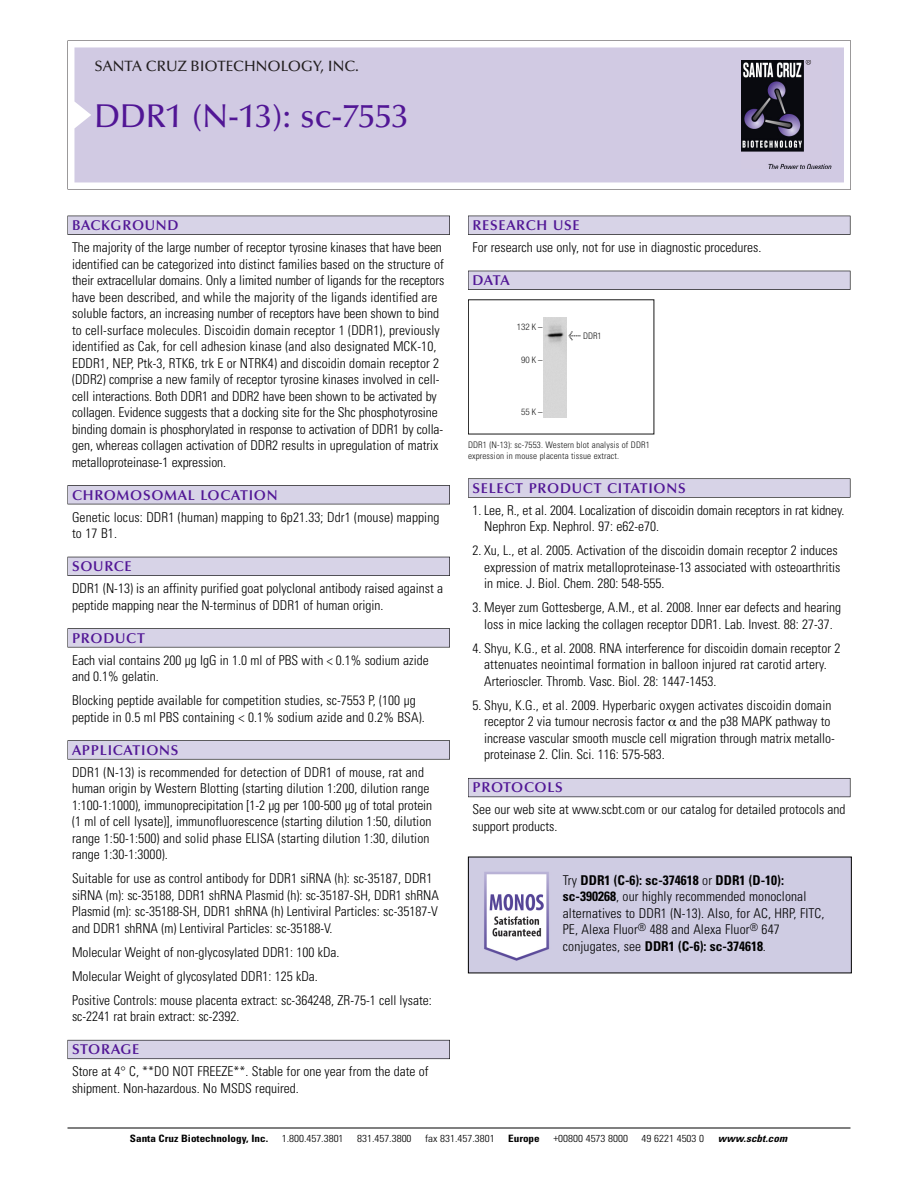
<style>
.page{position:relative;width:918px;height:1188px;background:#fff}
.page>*{position:absolute;margin:0;border:0;box-sizing:border-box;transform-origin:0 0}
.t1{font:500 33px "Optima";color:#511695}
.t2{font:500 15px "Optima";color:#231f20}
.t3{font:600 14.25px "Optima";letter-spacing:.05em;color:#511695}
.t4{font:300 condensed 13.5px/16.5px "Univers";color:#000}
.t5{font:300 condensed 10.2px "Univers";color:#000;scale:1.1 1}
.t6{font:700 condensed 10.2px "Univers";color:#000;scale:1.1 1}
.t7{font:italic 700 condensed 10.2px "Univers";letter-spacing:.005em;color:#000;scale:1.1 1}
.t8{font:9px/10.5px "Univers Condensed Light+YRECNV";letter-spacing:.015em;color:#191919}
.t9{font:9px "Helvetica Neue Light Cond+GLIJDC";color:#191919}
.s1{font-family:"Meta Plus Book Roman+HFYGEV";font-size:10.5px}
.s2{font-weight:700}
</style>
<div class="page">
<svg style="left:68px;top:40px;width:783px;height:149px"></svg>
<div style="left:74px;top:47px;width:770px;height:135px;background:#d1cae3"></div>
<img style="left:741px;top:60px;width:90px;height:108px">
<div style="left:68px;top:216px;width:382px;height:19px;background:#525155"></div>
<div style="left:68px;top:216px;width:381px;height:18px;background:#d7d3e7"></div>
<div style="left:68px;top:485px;width:382px;height:19px;background:#525155"></div>
<div style="left:68px;top:486px;width:381px;height:18px;background:#d7d3e7"></div>
<div style="left:68px;top:557px;width:382px;height:19px;background:#525158"></div>
<div style="left:68px;top:557px;width:381px;height:18px;background:#d7d3e7"></div>
<div style="left:68px;top:628px;width:382px;height:19px;background:#575759"></div>
<div style="left:68px;top:629px;width:381px;height:18px;background:#d7d3e7"></div>
<svg style="left:68px;top:740px;width:382px;height:20px"></svg>
<div style="left:68px;top:741px;width:381px;height:18px;background:#d7d3e7"></div>
<div style="left:68px;top:1040px;width:382px;height:19px;background:#66646e"></div>
<div style="left:68px;top:1040px;width:381px;height:18px;background:#d7d3e7"></div>
<div style="left:468px;top:216px;width:382px;height:19px;background:#525155"></div>
<div style="left:468px;top:216px;width:382px;height:18px;background:#d7d3e7"></div>
<div style="left:468px;top:271px;width:382px;height:19px;background:#515055"></div>
<div style="left:468px;top:271px;width:382px;height:18px;background:#d7d3e7"></div>
<div style="left:468px;top:478px;width:382px;height:20px;background:#666"></div>
<div style="left:468px;top:479px;width:382px;height:18px;background:#d7d3e7"></div>
<div style="left:468px;top:778px;width:382px;height:19px;background:#5b5961"></div>
<div style="left:468px;top:779px;width:382px;height:18px;background:#d7d3e7"></div>
<hr style="left:68px;top:1128px;width:782px;height:1px;background:#000">
<img style="left:544px;top:317px;width:22px;height:101px">
<img style="left:470px;top:859px;width:380px;height:112px">
<p class="t2" style="left:94px;top:61px;width:266px">SANTA CRUZ BIOTECHNOLOGY, INC.</p>
<h1 class="t1" style="left:94px;top:103px;width:315px">DDR1 (N-13): sc-7553</h1>
<p class="t3" style="left:72px;top:219px;width:108px">BACKGROUND</p>
<p class="t4" style="left:72px;top:240px;width:374px">The majority of the large number of receptor tyrosine kinases that have been identified can be categorized into distinct families based on the structure of their extracellular domains. Only a limited number of ligands for the receptors have been described, and while the majority of the ligands identified are soluble factors, an increasing number of receptors have been shown to bind to cell-surface molecules. Discoidin domain receptor 1 (DDR1), previously identified as Cak, for cell adhesion kinase (and also designated MCK-10, EDDR1, NEP, Ptk-3, RTK6, trk E or NTRK4) and discoidin domain receptor 2 (DDR2) comprise a new family of receptor tyrosine kinases involved in cell&shy;cell interactions. Both DDR1 and DDR2 have been shown to be activated by collagen. Evidence suggests that a docking site for the Shc phosphotyrosine binding domain is phosphorylated in response to activation of DDR1 by colla&shy;gen, whereas collagen activation of DDR2 results in upregulation of matrix metalloproteinase-1 expression.</p>
<p class="t3" style="left:72px;top:489px;width:207px">CHROMOSOMAL LOCATION</p>
<p class="t4" style="left:72px;top:510px;width:369px">Genetic locus: DDR1 (human) mapping to 6p21.33; Ddr1 (mouse) mapping to 17 B1.</p>
<p class="t3" style="left:72px;top:561px;width:61px">SOURCE</p>
<p class="t4" style="left:72px;top:581px;width:373px">DDR1 (N-13) is an affinity purified goat polyclonal antibody raised against a peptide mapping near the N-terminus of DDR1 of human origin.</p>
<p class="t3" style="left:72px;top:632px;width:74px">PRODUCT</p>
<p class="t4" style="left:72px;top:653px;width:358px">Each vial contains 200 µg IgG in 1.0 ml of PBS with &lt; 0.1% sodium azide and 0.1% gelatin.</p>
<p class="t4" style="left:72px;top:693px;width:354px">Blocking peptide available for competition studies, sc-7553 P, (100 µg peptide in 0.5 ml PBS containing &lt; 0.1% sodium azide and 0.2% BSA).</p>
<p class="t3" style="left:72px;top:744px;width:108px">APPLICATIONS</p>
<p class="t4" style="left:72px;top:765px;width:362px">DDR1 (N-13) is recommended for detection of DDR1 of mouse, rat and human origin by Western Blotting (starting dilution 1:200, dilution range 1:100-1:1000), immunoprecipitation [1-2 µg per 100-500 µg of total protein (1 ml of cell lysate)], immunofluorescence (starting dilution 1:50, dilution range 1:50-1:500) and solid phase ELISA (starting dilution 1:30, dilution range 1:30-1:3000).</p>
<p class="t4" style="left:72px;top:871px;width:368px">Suitable for use as control antibody for DDR1 siRNA (h): sc-35187, DDR1 siRNA (m): sc-35188, DDR1 shRNA Plasmid (h): sc-35187-SH, DDR1 shRNA Plasmid (m): sc-35188-SH, DDR1 shRNA (h) Lentiviral Particles: sc-35187-V and DDR1 shRNA (m) Lentiviral Particles: sc-35188-V.</p>
<p class="t4" style="left:72px;top:941px;width:361px;line-height:24px">Molecular Weight of non-glycosylated DDR1: 100 kDa.<br>Molecular Weight of glycosylated DDR1: 125 kDa.<br>Positive Controls: mouse placenta extract: sc-364248, ZR-75-1 cell lysate:</p>
<p class="t4" style="left:72px;top:1009px;width:169px">sc-2241 rat brain extract: sc-2392.</p>
<p class="t3" style="left:72px;top:1044px;width:69px">STORAGE</p>
<p class="t4" style="left:72px;top:1064px;width:358px">Store at 4° C, **DO NOT FREEZE**. Stable for one year from the date of shipment. Non-hazardous. No MSDS required.</p>
<p class="t3" style="left:473px;top:219px;width:109px">RESEARCH USE</p>
<p class="t4" style="left:473px;top:240px;width:290px">For research use only, not for use in diagnostic procedures.</p>
<p class="t3" style="left:473px;top:275px;width:39px">DATA</p>
<p class="t9" style="left:517px;top:323px;width:28px">132 K –</p>
<p class="t9" style="left:521px;top:356px;width:23px">90K–</p>
<p class="t9" style="left:521px;top:409px;width:23px">55K–</p>
<p class="t8" style="left:568px;top:331px;width:35px"><span class="s1">&lt;</span> DDR1</p>
<p class="t8" style="left:468px;top:440px;width:183px">DDR1 (N-13): sc-7553. Western blot analysis of DDR1 expression in mouse placenta tissue extract.</p>
<p class="t3" style="left:473px;top:482px;width:215px">SELECT PRODUCT CITATIONS</p>
<p class="t4" style="left:484px;top:503px;width:362px;text-indent:-12px">1. Lee, R., et al. 2004. Localization of discoidin domain receptors in rat kidney.<br>Nephron Exp. Nephrol. 97: e62-e70.</p>
<p class="t4" style="left:484px;top:544px;width:358px;text-indent:-12px">2. Xu, L., et al. 2005. Activation of the discoidin domain receptor 2 induces expression of matrix metalloproteinase-13 associated with osteoarthritis in mice. J. Biol. Chem. 280: 548-555.</p>
<p class="t4" style="left:473px;top:601px;width:370px;text-align:center">3. Meyer zum Gottesberge, A.M., et al. 2008. Inner ear defects and hearing loss in mice lacking the collagen receptor DDR1. Lab. Invest. 88: 27-37.</p>
<p class="t4" style="left:484px;top:641px;width:358px;text-indent:-12px">4. Shyu, K.G., et al. 2008. RNA interference for discoidin domain receptor 2 attenuates neointimal formation in balloon injured rat carotid artery.<br>Arterioscler. Thromb. Vasc. Biol. 28: 1447-1453.</p>
<p class="t4" style="left:484px;top:698px;width:352px;text-indent:-12px">5. Shyu, K.G., et al. 2009. Hyperbaric oxygen activates discoidin domain receptor 2 via tumour necrosis factor and the p38 MAPK pathway to increase vascular smooth muscle cell migration through matrix metallo&shy;proteinase 2. Clin. Sci. 116: 575-583.</p>
<p class="t3" style="left:473px;top:782px;width:92px">PROTOCOLS</p>
<p class="t4" style="left:473px;top:803px;width:375px">See our web site at www.scbt.com or our catalog for detailed protocols and support products.</p>
<p class="t4" style="left:563px;top:873px;width:263px">Try <span class="s2">DDR1 (C-6): sc-374618</span> or <span class="s2">DDR1 (D-10): sc-390268</span>, our highly recommended monoclonal alternatives to DDR1 (N-13). Also, for AC, HRP, FITC, PE, Alexa Fluor<sup>®</sup> 488 and Alexa Fluor<sup>®</sup> 647 conjugates, see <span class="s2">DDR1 (C-6): sc-374618</span>.</p>
<p class="t6" style="left:130px;top:1135px;width:127px">Santa Cruz Biotechnology, Inc.</p>
<p class="t5" style="left:282px;top:1135px;width:58px">1.800.457.3801</p>
<p class="t5" style="left:357px;top:1135px;width:51px">831.457.3800</p>
<p class="t5" style="left:425px;top:1135px;width:65px">fax 831.457.3801</p>
<p class="t6" style="left:508px;top:1135px;width:30px">Europe</p>
<p class="t5" style="left:553px;top:1135px;width:69px">+00800 4573 8000</p>
<p class="t5" style="left:642px;top:1135px;width:58px">49 6221 4503 0</p>
<p class="t7" style="left:718px;top:1135px;width:64px">www.scbt.com</p>
</div>
